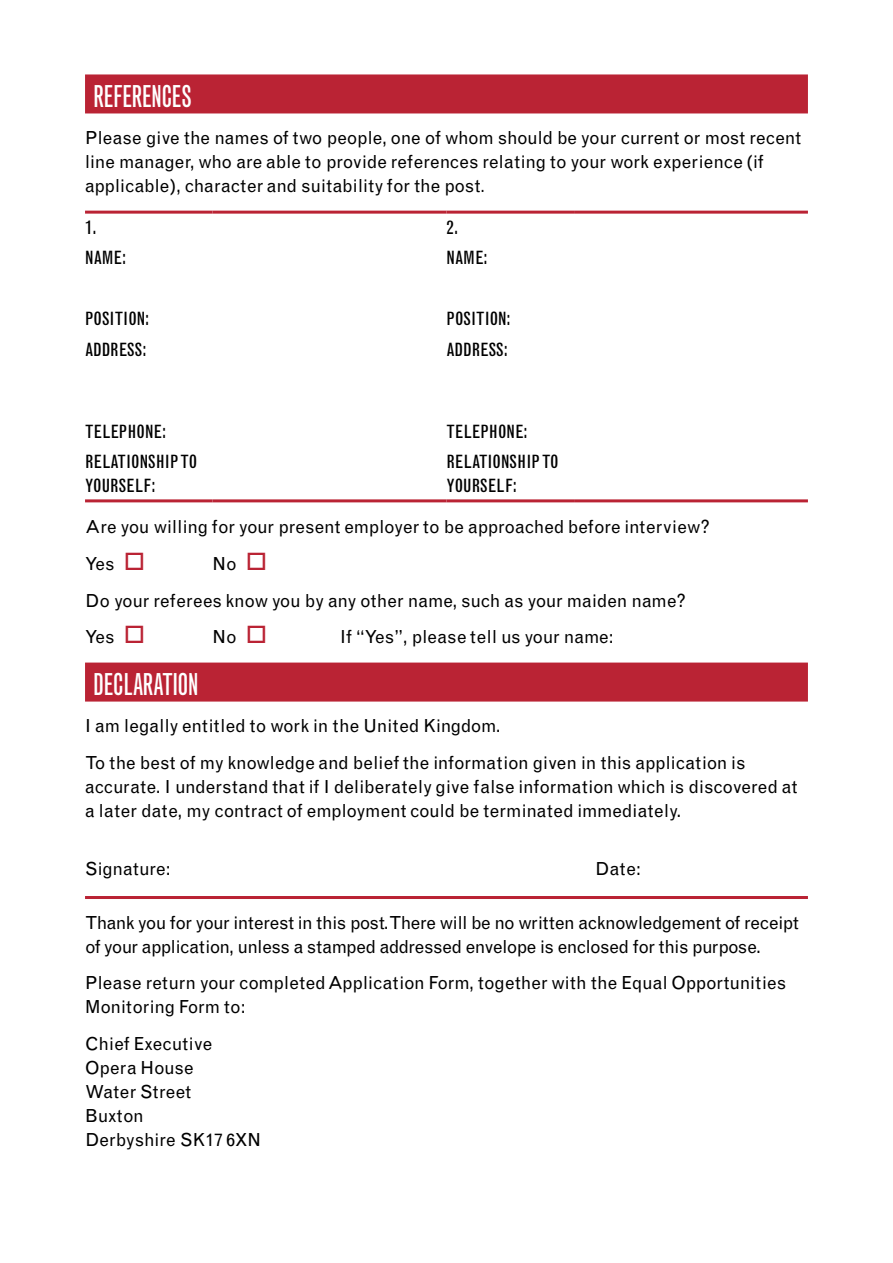
<style>
.page{position:relative;width:893px;height:1263px;background:#fff}
.page>*{position:absolute;margin:0;border:0;box-sizing:border-box;transform-origin:0 0}
.t1{font:30px "Grotesque MT Std Extra Cond";letter-spacing:-.005em;color:#fff}
.t2{font:18px/24px "Grotesque MT Std";letter-spacing:-.005em;color:#000}
.t3{font:18px/24px "Grotesque MT Std";letter-spacing:-.025em;color:#000}
.t4{font:condensed 18px/24px "Grotesque MT Std";letter-spacing:.005em;color:#000}
.s1{font-size:16.5px}
.s2{color:#ba2334}
</style>
<div class="page">
<div style="left:85px;top:74px;width:723px;height:39px;background:#ba2334"></div>
<div style="left:85px;top:662px;width:723px;height:39px;background:#ba2334"></div>
<hr style="left:85px;top:896px;width:723px;height:3px;background:#ba2334">
<hr style="left:85px;top:211px;width:128px;height:3px;background:#ba2334">
<hr style="left:213px;top:211px;width:233px;height:3px;background:#ba2334">
<hr style="left:446px;top:211px;width:128px;height:3px;background:#ba2334">
<hr style="left:574px;top:211px;width:234px;height:3px;background:#ba2334">
<hr style="left:85px;top:499px;width:128px;height:3px;background:#ba2334">
<hr style="left:213px;top:499px;width:233px;height:3px;background:#ba2334">
<hr style="left:446px;top:499px;width:128px;height:3px;background:#ba2334">
<hr style="left:574px;top:499px;width:234px;height:3px;background:#ba2334">
<h1 class="t1" style="left:94px;top:79px;width:100px">REFERENCES</h1>
<p class="t2" style="left:85px;top:126px;width:718px">Please give the names of two people, one of whom should be your current or most recent line manager, who are able to provide references relating to your work experience (if applicable), character and suitability for the post<span class="s1">.</span></p>
<p class="t4" style="left:85px;top:216px;width:13px">1.</p>
<p class="t4" style="left:446px;top:216px;width:13px">2.</p>
<p class="t4" style="left:85px;top:246px;width:43px">NAME:</p>
<p class="t4" style="left:446px;top:246px;width:43px">NAME:</p>
<p class="t4" style="left:85px;top:307px;width:66px">POSITION:</p>
<p class="t4" style="left:446px;top:307px;width:66px">POSITION:</p>
<p class="t4" style="left:85px;top:337px;width:63px">ADDRESS:</p>
<p class="t4" style="left:446px;top:337px;width:63px">ADDRESS:</p>
<p class="t4" style="left:85px;top:420px;width:83px">TELEPHONE:</p>
<p class="t4" style="left:446px;top:420px;width:83px">TELEPHONE:</p>
<p class="t4" style="left:85px;top:450px;width:114px">RELATIONSHIP TO<br>YOURSELF:</p>
<p class="t4" style="left:446px;top:450px;width:114px">RELATIONSHIP TO<br>YOURSELF:</p>
<p class="t2" style="left:85px;top:509px;width:626px;line-height:36.8px">Are you willing for your present employer to be approached before interview?<br>Yes <span class="s2">□</span></p>
<p class="t2" style="left:85px;top:545px;width:602px;line-height:36.8px;text-indent:128px">No <span class="s2">□<br></span>Do your referees know you by any other name, such as your maiden name?<br>Yes <span class="s2">□</span></p>
<p class="t2" style="left:213px;top:625px;width:56px">No <span class="s2">□</span></p>
<p class="t2" style="left:340px;top:625px;width:275px">If “Yes”, please tell us your name:</p>
<h1 class="t1" style="left:94px;top:667px;width:106px">DECLARATION</h1>
<p class="t2" style="left:85px;top:707px;width:662px;line-height:36.8px">I am legally entitled to work in the United Kingdom.<br>To the best of my knowledge and belief the information given in this application is</p>
<p class="t2" style="left:85px;top:774px;width:714px">accurate. I understand that if I deliberately give false information which is discovered at a later date, my contract of employment could be terminated immediately.</p>
<p class="t2" style="left:85px;top:857px;width:87px">Signature:</p>
<p class="t2" style="left:595px;top:857px;width:47px">Date:</p>
<p class="t3" style="left:85px;top:910px;width:715px">Thank you for your interest in this post. There will be no written acknowledgement of receipt of your application, unless a stamped addressed envelope is enclosed for this purpose.</p>
<p class="t2" style="left:85px;top:971px;width:703px">Please return your completed Application Form, together with the Equal Opportunities<br>Monitoring Form to:</p>
<p class="t2" style="left:85px;top:1032px;width:178px">Chief Executive<br>Opera House<br>Water Street<br>Buxton<br>Derbyshire SK17 6XN</p>
</div>
